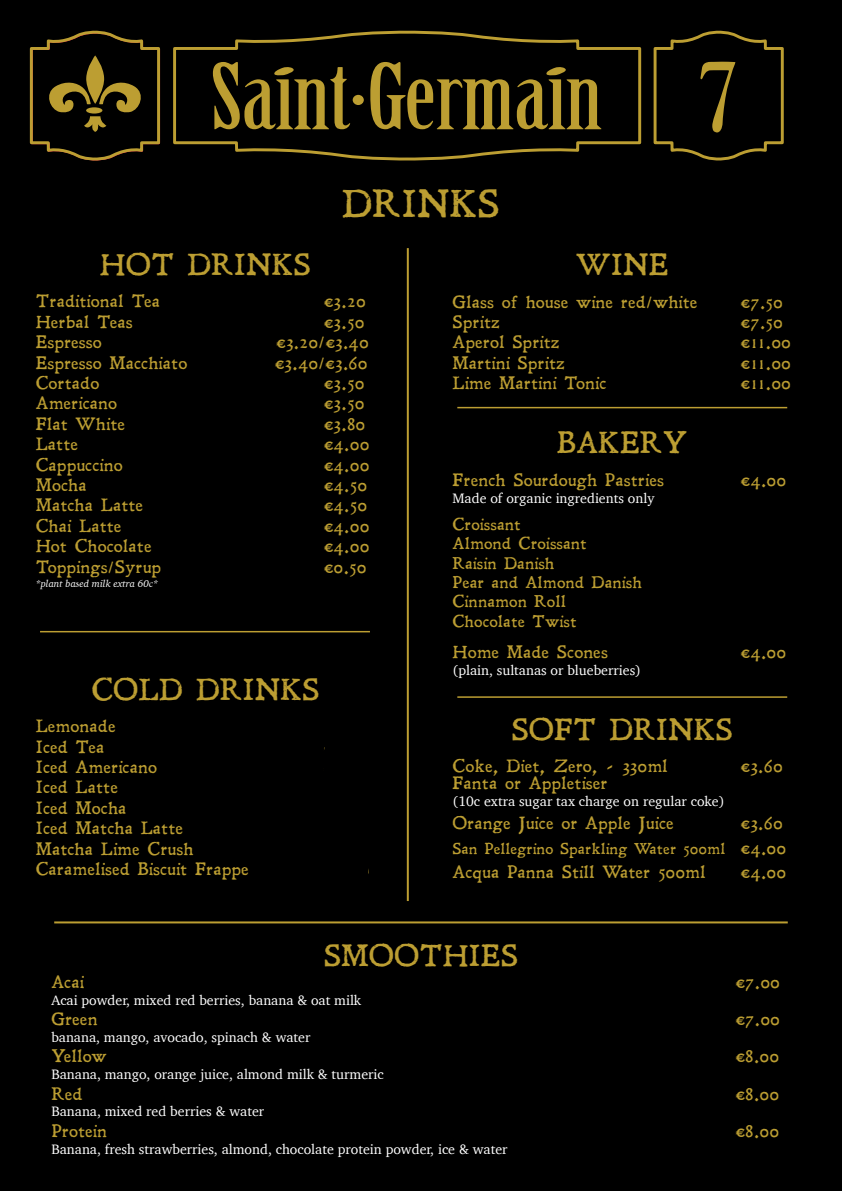
<style>
.page{position:relative;width:842px;height:1191px;background:#000}
.page>*{position:absolute;margin:0;border:0;box-sizing:border-box;transform-origin:0 0}
.t1{font:37px "Leander";color:#bc9e32}
.t2{font:29px "Leander";color:#bc9e32}
.t3{font:17px/20.4px "Leander";color:#bc9e32}
.t4{font:16px/19.4px "Leander";color:#bc9e32}
.t5{font:15px "Leander";color:#bc9e32}
.t6{font:14px "Charter";color:#fff}
.t7{font:italic 10px "Charter";color:#fff}
.s1{font-family:"Copperplate";font-size:16px}
.s2{font-size:17px}
</style>
<div class="page">
<svg style="left:29px;top:30px;width:132px;height:131px"></svg>
<svg style="left:173px;top:30px;width:469px;height:131px"></svg>
<svg style="left:653px;top:30px;width:131px;height:131px"></svg>
<svg style="left:213px;top:62px;width:137px;height:67px"></svg>
<svg style="left:370px;top:62px;width:231px;height:67px"></svg>
<div style="left:353px;top:95px;width:11px;height:10px;background:#bc9e32;border-radius:50%"></div>
<hr style="left:54px;top:921px;width:734px;height:2px;background:#bc9e32">
<hr style="left:407px;top:248px;width:2px;height:653px;background:#bc9e32">
<hr style="left:40px;top:631px;width:330px;height:1px;background:#bc9e32">
<hr style="left:457px;top:407px;width:330px;height:1px;background:#bc9e32">
<hr style="left:457px;top:696px;width:330px;height:2px;background:#bc9e32">
<h1 class="t1" style="left:342px;top:180px;width:159px">DRINKS</h1>
<h2 class="t2" style="left:100px;top:246px;width:213px">HOT DRINKS</h2>
<p class="t3" style="left:36px;top:291px;width:126px">Traditional Tea</p>
<p class="t3" style="left:324px;top:291px;width:43px"><span class="s1">€</span>3.20</p>
<p class="t3" style="left:36px;top:312px;width:99px">Herbal Teas</p>
<p class="t3" style="left:324px;top:312px;width:42px"><span class="s1">€</span>3.50</p>
<p class="t3" style="left:36px;top:332px;width:68px">Espresso</p>
<p class="t3" style="left:276px;top:332px;width:94px"><span class="s1">€</span>3.20/<span class="s1">€</span>3.40</p>
<p class="t3" style="left:36px;top:352px;width:153px">Espresso Macchiato</p>
<p class="t3" style="left:275px;top:352px;width:94px"><span class="s1">€</span>3.40/<span class="s1">€</span>3.60</p>
<p class="t3" style="left:36px;top:373px;width:65px">Cortado</p>
<p class="t3" style="left:324px;top:373px;width:42px"><span class="s1">€</span>3.50</p>
<p class="t3" style="left:36px;top:393px;width:83px">Americano</p>
<p class="t3" style="left:324px;top:393px;width:42px"><span class="s1">€</span>3.50</p>
<p class="t3" style="left:36px;top:414px;width:91px">Flat White</p>
<p class="t3" style="left:324px;top:414px;width:43px"><span class="s1">€</span>3.80</p>
<p class="t3" style="left:36px;top:434px;width:44px">Latte</p>
<p class="t3" style="left:324px;top:434px;width:47px"><span class="s1">€</span>4.00</p>
<p class="t3" style="left:36px;top:454px;width:88px">Cappuccino</p>
<p class="t3" style="left:324px;top:454px;width:47px"><span class="s1">€</span>4.00</p>
<p class="t3" style="left:36px;top:475px;width:52px">Mocha</p>
<p class="t3" style="left:324px;top:475px;width:45px"><span class="s1">€</span>4.50</p>
<p class="t3" style="left:36px;top:495px;width:109px">Matcha Latte</p>
<p class="t3" style="left:324px;top:495px;width:45px"><span class="s1">€</span>4.50</p>
<p class="t3" style="left:36px;top:516px;width:87px">Chai Latte</p>
<p class="t3" style="left:324px;top:516px;width:47px"><span class="s1">€</span>4.00</p>
<p class="t3" style="left:36px;top:536px;width:117px">Hot Chocolate</p>
<p class="t3" style="left:324px;top:536px;width:47px"><span class="s1">€</span>4.00</p>
<p class="t3" style="left:36px;top:556px;width:127px">Toppings/Syrup</p>
<p class="t3" style="left:324px;top:556px;width:44px"><span class="s1">€</span>0.50</p>
<p class="t7" style="left:36px;top:575px;width:124px">*plant based milk extra 60c*</p>
<h2 class="t2" style="left:91px;top:671px;width:230px">COLD DRINKS</h2>
<p class="t3" style="left:36px;top:716px;width:214px">Lemonade<br>Iced Tea<br>Iced Americano<br>Iced Latte<br>Iced Mocha<br>Iced Matcha Latte<br>Matcha Lime Crush<br>Caramelised Biscuit Frappe</p>
<h2 class="t2" style="left:576px;top:246px;width:94px">WINE</h2>
<p class="t3" style="left:452px;top:292px;width:247px">Glass of house wine red/white</p>
<p class="t3" style="left:740px;top:292px;width:44px"><span class="s1">€</span>7.50</p>
<p class="t3" style="left:452px;top:312px;width:49px">Spritz</p>
<p class="t3" style="left:740px;top:312px;width:44px"><span class="s1">€</span>7.50</p>
<p class="t3" style="left:452px;top:332px;width:109px">Aperol Spritz</p>
<p class="t3" style="left:740px;top:332px;width:52px"><span class="s1">€</span>11.00</p>
<p class="t3" style="left:452px;top:353px;width:114px">Martini Spritz</p>
<p class="t3" style="left:740px;top:353px;width:52px"><span class="s1">€</span>11.00</p>
<p class="t3" style="left:452px;top:373px;width:156px">Lime Martini Tonic</p>
<p class="t3" style="left:740px;top:373px;width:52px"><span class="s1">€</span>11.00</p>
<h2 class="t2" style="left:557px;top:424px;width:132px">BAKERY</h2>
<p class="t3" style="left:452px;top:470px;width:213px">French Sourdough Pastries</p>
<p class="t3" style="left:740px;top:470px;width:47px"><span class="s1">€</span>4.00</p>
<p class="t6" style="left:452px;top:486px;width:203px">Made of organic ingredients only</p>
<p class="t4" style="left:452px;top:515px;width:191px">Croissant<br>Almond Croissant<br>Raisin Danish<br>Pear and Almond Danish<br>Cinnamon Roll<br>Chocolate Twist</p>
<p class="t3" style="left:452px;top:641px;width:157px">Home Made Scones</p>
<p class="t3" style="left:740px;top:641px;width:47px"><span class="s1">€</span>4.00</p>
<p class="t6" style="left:452px;top:657px;width:190px">(plain, sultanas or blueberries)</p>
<h2 class="t2" style="left:511px;top:711px;width:223px">SOFT DRINKS</h2>
<p class="t3" style="left:452px;top:756px;width:217px">Coke, Diet, Zero, - 330ml</p>
<p class="t3" style="left:740px;top:756px;width:44px"><span class="s1">€</span>3.60</p>
<p class="t3" style="left:452px;top:773px;width:157px">Fanta or Appletiser</p>
<p class="t6" style="left:452px;top:789px;width:274px">(10c extra sugar tax charge on regular coke)</p>
<p class="t3" style="left:452px;top:813px;width:223px">Orange Juice or Apple Juice</p>
<p class="t3" style="left:740px;top:813px;width:44px"><span class="s1">€</span>3.60</p>
<p class="t5" style="left:452px;top:838px;width:335px">San Pellegrino Sparkling Water 500ml <span class="s1">€</span><span class="s2">4.00</span></p>
<p class="t3" style="left:452px;top:862px;width:255px">Acqua Panna Still Water 500ml</p>
<p class="t3" style="left:740px;top:862px;width:47px"><span class="s1">€</span>4.00</p>
<h2 class="t2" style="left:324px;top:937px;width:196px">SMOOTHIES</h2>
<p class="t3" style="left:51px;top:971px;width:34px">Acai</p>
<p class="t3" style="left:735px;top:971px;width:46px"><span class="s1">€</span>7.00</p>
<p class="t6" style="left:51px;top:987px;width:311px">Acai powder, mixed red berries, banana &amp; oat milk</p>
<p class="t3" style="left:51px;top:1009px;width:48px">Green</p>
<p class="t3" style="left:735px;top:1009px;width:46px"><span class="s1">€</span>7.00</p>
<p class="t6" style="left:51px;top:1025px;width:261px">banana, mango, avocado, spinach &amp; water</p>
<p class="t3" style="left:51px;top:1046px;width:57px">Yellow</p>
<p class="t3" style="left:735px;top:1046px;width:45px"><span class="s1">€</span>8.00</p>
<p class="t6" style="left:51px;top:1062px;width:334px">Banana, mango, orange juice, almond milk &amp; turmeric</p>
<p class="t3" style="left:51px;top:1083px;width:33px">Red</p>
<p class="t3" style="left:735px;top:1083px;width:45px"><span class="s1">€</span>8.00</p>
<p class="t6" style="left:51px;top:1099px;width:214px">Banana, mixed red berries &amp; water</p>
<p class="t3" style="left:51px;top:1120px;width:57px">Protein</p>
<p class="t3" style="left:735px;top:1120px;width:45px"><span class="s1">€</span>8.00</p>
<p class="t6" style="left:51px;top:1136px;width:458px">Banana, fresh strawberries, almond, chocolate protein powder, ice &amp; water</p>
</div>
